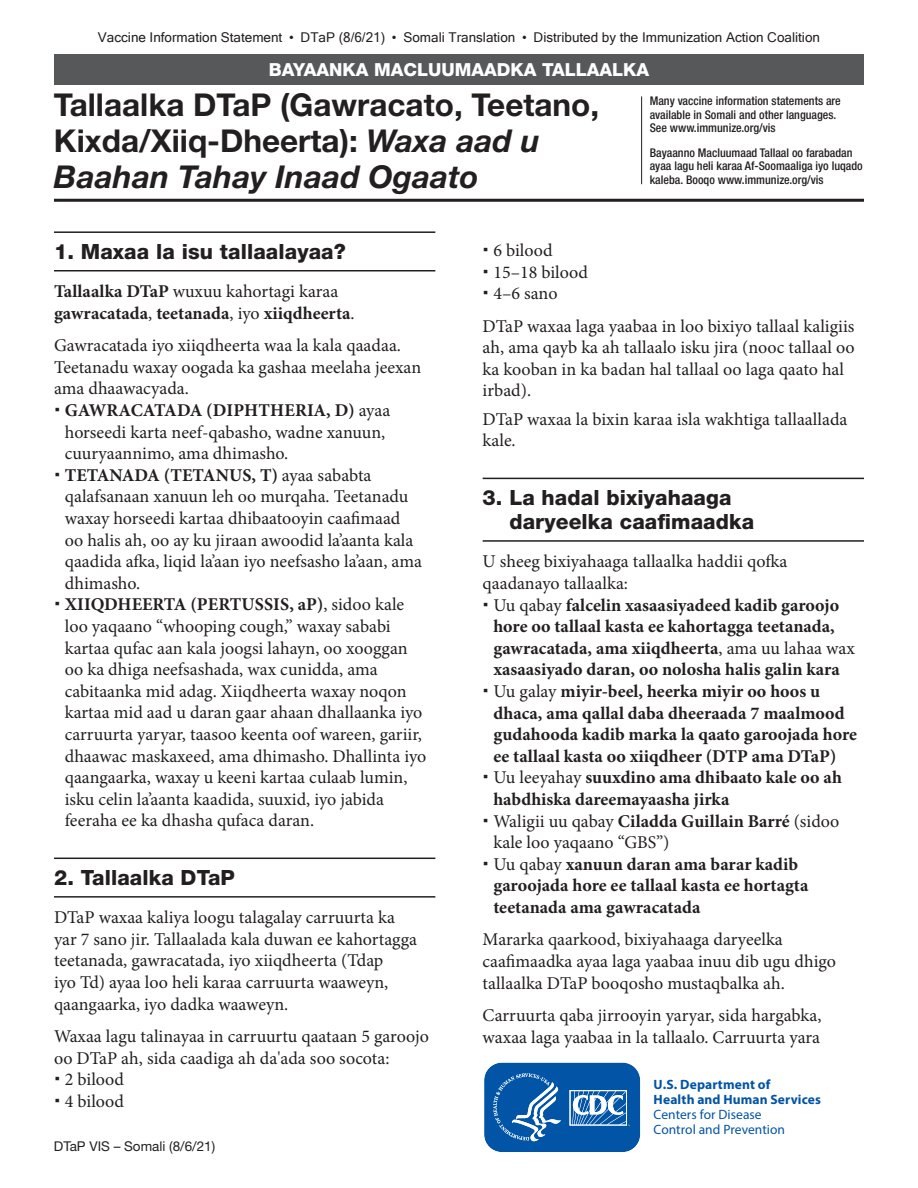
<style>
.page{position:relative;width:918px;height:1188px;background:#fff}
.page>*{position:absolute;margin:0;border:0;box-sizing:border-box;transform-origin:0 0}
.t1{font:700 31.5px/36px "Helvetica Neue LT Std";color:#231f20}
.t2{font:800 21px/24px "Helvetica Neue LT Std";letter-spacing:.005em;color:#231f20}
.t3{font:18px/21.6px "Minion Pro";color:#231f20}
.t4{font:700 18px/21.6px "Minion Pro";color:#231f20}
.t5{font:800 18px "Helvetica Neue LT Std";color:#fff}
.t6{font:13.5px "Microsoft Sans Serif";color:#231f20}
.t7{font:700 13.5px/15px "Myriad Pro";letter-spacing:.01em;color:#0154a6}
.t8{font:13.5px/15px "Myriad Pro";color:#0154a6}
.t9{font:13.5px "Helvetica Neue LT Std";color:#231f20}
.t10{font:500 condensed 12px/13.5px "Helvetica Neue LT Std";color:#231f20}
.s1{font-style:italic}
.s2{font-weight:400}
</style>
<div class="page">
<div style="left:54px;top:54px;width:810px;height:31px;background:#57585a"></div>
<hr style="left:641px;top:96px;width:1px;height:88px;background:#231f20">
<hr style="left:54px;top:199px;width:810px;height:3px;background:#231f20">
<svg style="left:484px;top:1062px;width:157px;height:90px;background:#296fb4"></svg>
<hr style="left:54px;top:270px;width:381px;height:1px;background:#231f20">
<hr style="left:54px;top:231px;width:381px;height:2px;background:#231f20">
<hr style="left:54px;top:896px;width:381px;height:2px;background:#231f20">
<hr style="left:54px;top:858px;width:381px;height:1px;background:#231f20">
<hr style="left:483px;top:540px;width:381px;height:2px;background:#231f20">
<hr style="left:483px;top:478px;width:381px;height:1px;background:#231f20">
<p class="t6" style="left:98px;top:29px;width:724px">Vaccine Information Statement • DTaP (8/6/21) • Somali Translation • Distributed by the Immunization Action Coalition</p>
<p class="t5" style="left:269px;top:59px;width:382px">BAYAANKA MACLUUMAADKA TALLAALKA</p>
<h1 class="t1" style="left:54px;top:86px;width:547px">Tallaalka DTaP (Gawracato, Teetano,<br>Kixda/Xiiq-Dheerta): <span class="s1">Waxa aad u<br>Baahan Tahay Inaad Ogaato</span></h1>
<p class="t10" style="left:650px;top:94px;width:193px">Many vaccine information statements are available in Somali and other languages.<br>See www.immunize.org/vis</p>
<p class="t10" style="left:650px;top:146px;width:215px">Bayaanno Macluumaad Tallaal oo farabadan ayaa lagu heli karaa Af-Soomaaliga iyo luqado kaleba. Booqo www.immunize.org/vis</p>
<p class="t2" style="left:54px;top:239px;width:293px">1. Maxaa la isu tallaalayaa?</p>
<p class="t4" style="left:54px;top:280px;width:302px">Tallaalka DTaP <span class="s2">wuxuu kahortagi karaa </span>gawracatada<span class="s2">,</span> teetanada<span class="s2">, iyo</span> xiiqdheerta<span class="s2">.</span></p>
<p class="t3" style="left:54px;top:335px;width:349px">Gawracatada iyo xiiqdheerta waa la kala qaadaa.</p>
<p class="t3" style="left:54px;top:356px;width:369px">Teetanadu waxay oogada ka gashaa meelaha jeexan</p>
<p class="t3" style="left:54px;top:378px;width:136px">ama dhaawacyada.</p>
<p class="t4" style="left:65px;top:399px;width:327px">GAWRACATADA (DIPHTHERIA, D) <span class="s2">ayaa</span></p>
<p class="t3" style="left:65px;top:421px;width:322px">horseedi karta neef-qabasho, wadne xanuun,</p>
<p class="t3" style="left:65px;top:443px;width:225px">cuuryaannimo, ama dhimasho.</p>
<p class="t4" style="left:65px;top:464px;width:308px">TETANADA (TETANUS, T) <span class="s2">ayaa sababta</span></p>
<p class="t3" style="left:65px;top:486px;width:345px">qalafsanaan xanuun leh oo murqaha. Teetanadu</p>
<p class="t3" style="left:65px;top:507px;width:337px">waxay horseedi kartaa dhibaatooyin caafimaad</p>
<p class="t3" style="left:65px;top:529px;width:350px">oo halis ah, oo ay ku jiraan awoodid la’aanta kala</p>
<p class="t3" style="left:65px;top:551px;width:359px">qaadida afka, liqid la’aan iyo neefsasho la’aan, ama</p>
<p class="t3" style="left:65px;top:572px;width:77px">dhimasho.</p>
<p class="t4" style="left:65px;top:594px;width:341px">XIIQDHEERTA (PERTUSSIS, aP)<span class="s2">, sidoo kale</span></p>
<p class="t3" style="left:65px;top:615px;width:327px">loo yaqaano “whooping cough,” waxay sababi</p>
<p class="t3" style="left:65px;top:637px;width:344px">kartaa qufac aan kala joogsi lahayn, oo xooggan</p>
<p class="t3" style="left:65px;top:659px;width:314px">oo ka dhiga neefsashada, wax cunidda, ama</p>
<p class="t3" style="left:65px;top:680px;width:343px">cabitaanka mid adag. Xiiqdheerta waxay noqon</p>
<p class="t3" style="left:65px;top:702px;width:359px">kartaa mid aad u daran gaar ahaan dhallaanka iyo</p>
<p class="t3" style="left:65px;top:723px;width:359px">carruurta yaryar, taasoo keenta oof wareen, gariir,</p>
<p class="t3" style="left:65px;top:745px;width:363px">dhaawac maskaxeed, ama dhimasho. Dhallinta iyo</p>
<p class="t3" style="left:65px;top:767px;width:344px">qaangaarka, waxay u keeni kartaa culaab lumin,</p>
<p class="t3" style="left:65px;top:788px;width:321px">isku celin la’aanta kaadida, suuxid, iyo jabida</p>
<p class="t3" style="left:65px;top:810px;width:251px">feeraha ee ka dhasha qufaca daran.</p>
<p class="t2" style="left:54px;top:865px;width:183px">2. Tallaalka DTaP</p>
<p class="t3" style="left:54px;top:907px;width:365px">DTaP waxaa kaliya loogu talagalay carruurta ka yar 7 sano jir. Tallaalada kala duwan ee kahortagga teetanada, gawracatada, iyo xiiqdheerta (Tdap<br>iyo Td) ayaa loo heli karaa carruurta waaweyn, qaangaarka, iyo dadka waaweyn.</p>
<p class="t3" style="left:54px;top:1026px;width:376px">Waxaa lagu talinayaa in carruurtu qaataan 5 garoojo</p>
<p class="t3" style="left:54px;top:1047px;width:337px">oo DTaP ah, sida caadiga ah da'ada soo socota:</p>
<p class="t3" style="left:65px;top:1069px;width:61px">2 bilood</p>
<p class="t3" style="left:65px;top:1090px;width:61px">4 bilood</p>
<p class="t9" style="left:54px;top:1139px;width:163px">DTaP VIS – Somali (8/6/21)</p>
<p class="t3" style="left:493px;top:240px;width:96px">6 bilood<br>15–18 bilood<br>4–6 sano</p>
<p class="t3" style="left:483px;top:315px;width:373px">DTaP waxaa laga yaabaa in loo bixiyo tallaal kaligiis ah, ama qayb ka ah tallaalo isku jira (nooc tallaal oo ka kooban in ka badan hal tallaal oo laga qaato hal irbad).</p>
<p class="t3" style="left:483px;top:408px;width:366px">DTaP waxaa la bixin karaa isla wakhtiga tallaallada kale.</p>
<p class="t2" style="left:509px;top:485px;width:246px;text-indent:-27px">3. La hadal bixiyahaaga daryeelka caafimaadka</p>
<p class="t3" style="left:483px;top:551px;width:306px">U sheeg bixiyahaaga tallaalka haddii qofka qaadanayo tallaalka:</p>
<p class="t4" style="left:493px;top:594px;width:365px"><span class="s2">Uu qabay</span> falcelin xasaasiyadeed kadib garoojo hore oo tallaal kasta ee kahortagga teetanada, gawracatada, ama xiiqdheerta<span class="s2">, ama uu lahaa wax </span>xasaasiyado daran, oo nolosha halis galin kara <span class="s2">Uu galay</span> miyir-beel, heerka miyir oo hoos u dhaca, ama qallal daba dheeraada 7 maalmood gudahooda kadib marka la qaato garoojada hore ee tallaal kasta oo xiiqdheer (DTP ama DTaP)<br><span class="s2">Uu leeyahay</span> suuxdino ama dhibaato kale oo ah habdhiska dareemayaasha jirka<br><span class="s2">Waligii uu qabay</span> Ciladda Guillain Barré <span class="s2">(sidoo kale loo yaqaano “GBS”)<br>Uu qabay</span> xanuun daran ama barar kadib garoojada hore ee tallaal kasta ee hortagta teetanada ama gawracatada</p>
<p class="t3" style="left:483px;top:929px;width:355px">Mararka qaarkood, bixiyahaaga daryeelka caafimaadka ayaa laga yaabaa inuu dib ugu dhigo tallaalka DTaP booqosho mustaqbalka ah.</p>
<p class="t3" style="left:483px;top:1004px;width:340px">Carruurta qaba jirrooyin yaryar, sida hargabka, waxaa laga yaabaa in la tallaalo. Carruurta yara</p>
<p class="t7" style="left:654px;top:1077px;width:169px">U.S. Department of<br>Health and Human Services</p>
<p class="t8" style="left:654px;top:1107px;width:133px">Centers for Disease<br>Control and Prevention</p>
</div>
